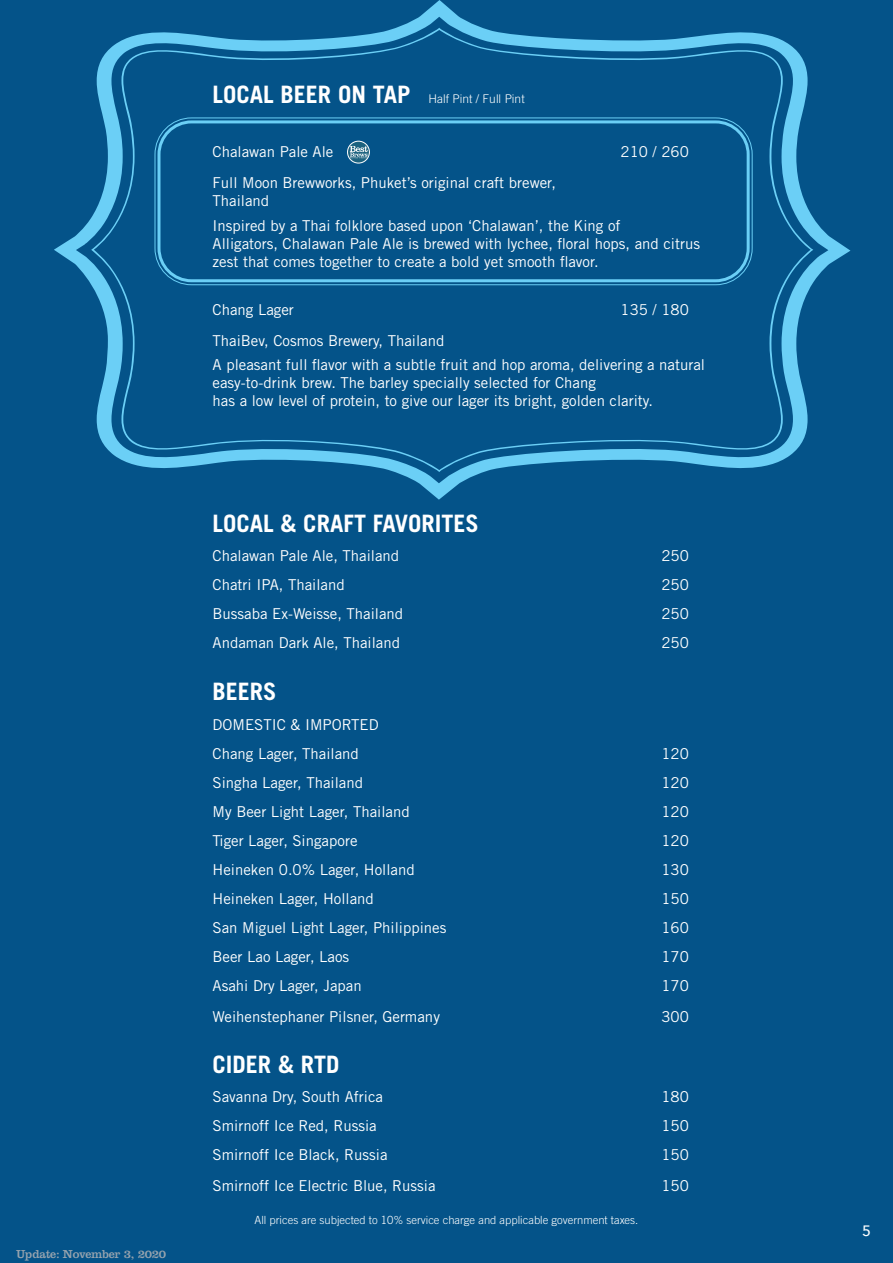
<style>
.page{position:relative;width:893px;height:1263px;background:#045389}
.page>*{position:absolute;margin:0;border:0;box-sizing:border-box;transform-origin:0 0}
.t1{font:700 24px "Trade Gothic LT Std";color:#fff}
.t2{font:15px/18px "Trade Gothic LT Std";color:#fff}
.t3{font:500 15px "Avenir Next";color:#fff}
.t4{font:300 12px "Trade Gothic LT Std";color:#fff}
.t5{font:12px "Clarendon LT Std";letter-spacing:-.02em;color:#96a3ae}
.t6{font:300 11.25px "Trade Gothic LT Std";color:#fff}
.s1{font-weight:700;font-size:24px}
</style>
<div class="page">
<svg style="left:54px;top:0;width:796px;height:500px"></svg>
<svg style="left:91px;top:28px;width:722px;height:444px"></svg>
<div style="left:157px;top:120px;width:593px;height:162px;background:#045389;border-radius:34px"></div>
<div style="left:154px;top:117px;width:599px;height:168px;border:1px solid #6bcff6;border-radius:37px"></div>
<div style="left:157px;top:120px;width:593px;height:162px;border:3px solid #6bcff6;border-radius:33px"></div>
<svg style="left:347px;top:141px;width:22px;height:22px"></svg>
<svg style="left:350px;top:146px;width:19px;height:13px"></svg>
<div style="left:347px;top:141px;width:23px;height:22px;border:1px solid #fff;border-radius:50%"></div>
<p class="t5" style="left:16px;top:1247px;width:152px">Update: November 3, 2020</p>
<p class="t4" style="left:213px;top:91px;width:314px"><span class="s1">LOCAL BEER ON TAP</span> Half Pint / Full Pint</p>
<p class="t2" style="left:213px;top:143px;width:122px">Chalawan Pale Ale</p>
<p class="t2" style="left:621px;top:143px;width:70px">210 / 260</p>
<p class="t2" style="left:213px;top:174px;width:345px">Full Moon Brewworks, Phuket’s original craft brewer,<br>Thailand</p>
<p class="t2" style="left:213px;top:216px;width:489px">Inspired by a Thai folklore based upon ‘Chalawan’, the King of<br>Alligators, Chalawan Pale Ale is brewed with lychee, floral hops, and citrus zest that comes together to create a bold yet smooth flavor.</p>
<p class="t2" style="left:213px;top:301px;width:83px">Chang Lager</p>
<p class="t2" style="left:621px;top:301px;width:70px">135 / 180</p>
<p class="t2" style="left:213px;top:328px;width:494px;line-height:24.3px">ThaiBev, Cosmos Brewery, Thailand<br>A pleasant full flavor with a subtle fruit and hop aroma, delivering a natural</p>
<p class="t2" style="left:213px;top:374px;width:442px">easy-to-drink brew. The barley specially selected for Chang<br>has a low level of protein, to give our lager its bright, golden clarity.</p>
<h1 class="t1" style="left:213px;top:509px;width:268px">LOCAL &amp; CRAFT FAVORITES</h1>
<p class="t2" style="left:213px;top:547px;width:188px">Chalawan Pale Ale, Thailand</p>
<p class="t2" style="left:661px;top:547px;width:29px">250</p>
<p class="t2" style="left:213px;top:576px;width:134px">Chatri IPA, Thailand</p>
<p class="t2" style="left:661px;top:576px;width:29px">250</p>
<p class="t2" style="left:213px;top:605px;width:192px">Bussaba Ex-Weisse, Thailand</p>
<p class="t2" style="left:661px;top:605px;width:29px">250</p>
<p class="t2" style="left:213px;top:634px;width:189px">Andaman Dark Ale, Thailand</p>
<p class="t2" style="left:661px;top:634px;width:29px">250</p>
<h1 class="t1" style="left:213px;top:676px;width:66px">BEERS</h1>
<p class="t2" style="left:213px;top:710px;width:168px;line-height:29px">DOMESTIC &amp; IMPORTED<br>Chang Lager, Thailand</p>
<p class="t2" style="left:661px;top:745px;width:29px">120</p>
<p class="t2" style="left:213px;top:774px;width:152px">Singha Lager, Thailand</p>
<p class="t2" style="left:661px;top:774px;width:29px">120</p>
<p class="t2" style="left:213px;top:803px;width:199px">My Beer Light Lager, Thailand</p>
<p class="t2" style="left:661px;top:803px;width:29px">120</p>
<p class="t2" style="left:213px;top:831px;width:146px">Tiger Lager, Singapore</p>
<p class="t2" style="left:661px;top:831px;width:29px">120</p>
<p class="t2" style="left:213px;top:860px;width:204px">Heineken 0.0% Lager, Holland</p>
<p class="t2" style="left:661px;top:860px;width:29px">130</p>
<p class="t2" style="left:213px;top:889px;width:163px">Heineken Lager, Holland</p>
<p class="t2" style="left:661px;top:889px;width:29px">150</p>
<p class="t2" style="left:213px;top:918px;width:235px">San Miguel Light Lager, Philippines</p>
<p class="t2" style="left:661px;top:918px;width:29px">160</p>
<p class="t2" style="left:213px;top:947px;width:138px">Beer Lao Lager, Laos</p>
<p class="t2" style="left:661px;top:947px;width:29px">170</p>
<p class="t2" style="left:213px;top:976px;width:151px">Asahi Dry Lager, Japan</p>
<p class="t2" style="left:661px;top:976px;width:29px">170</p>
<p class="t2" style="left:213px;top:1007px;width:229px">Weihenstephaner Pilsner, Germany</p>
<p class="t2" style="left:661px;top:1007px;width:29px">300</p>
<h1 class="t1" style="left:213px;top:1050px;width:128px">CIDER &amp; RTD</h1>
<p class="t2" style="left:213px;top:1087px;width:172px">Savanna Dry, South Africa</p>
<p class="t2" style="left:661px;top:1087px;width:29px">180</p>
<p class="t2" style="left:213px;top:1116px;width:166px">Smirnoff Ice Red, Russia</p>
<p class="t2" style="left:661px;top:1116px;width:29px">150</p>
<p class="t2" style="left:213px;top:1145px;width:176px">Smirnoff Ice Black, Russia</p>
<p class="t2" style="left:661px;top:1145px;width:29px">150</p>
<p class="t2" style="left:213px;top:1176px;width:224px">Smirnoff Ice Electric Blue, Russia</p>
<p class="t2" style="left:661px;top:1176px;width:29px">150</p>
<p class="t6" style="left:255px;top:1213px;width:385px">All prices are subjected to 10% service charge and applicable government taxes.</p>
<p class="t3" style="left:862px;top:1218px;width:10px">5</p>
</div>
